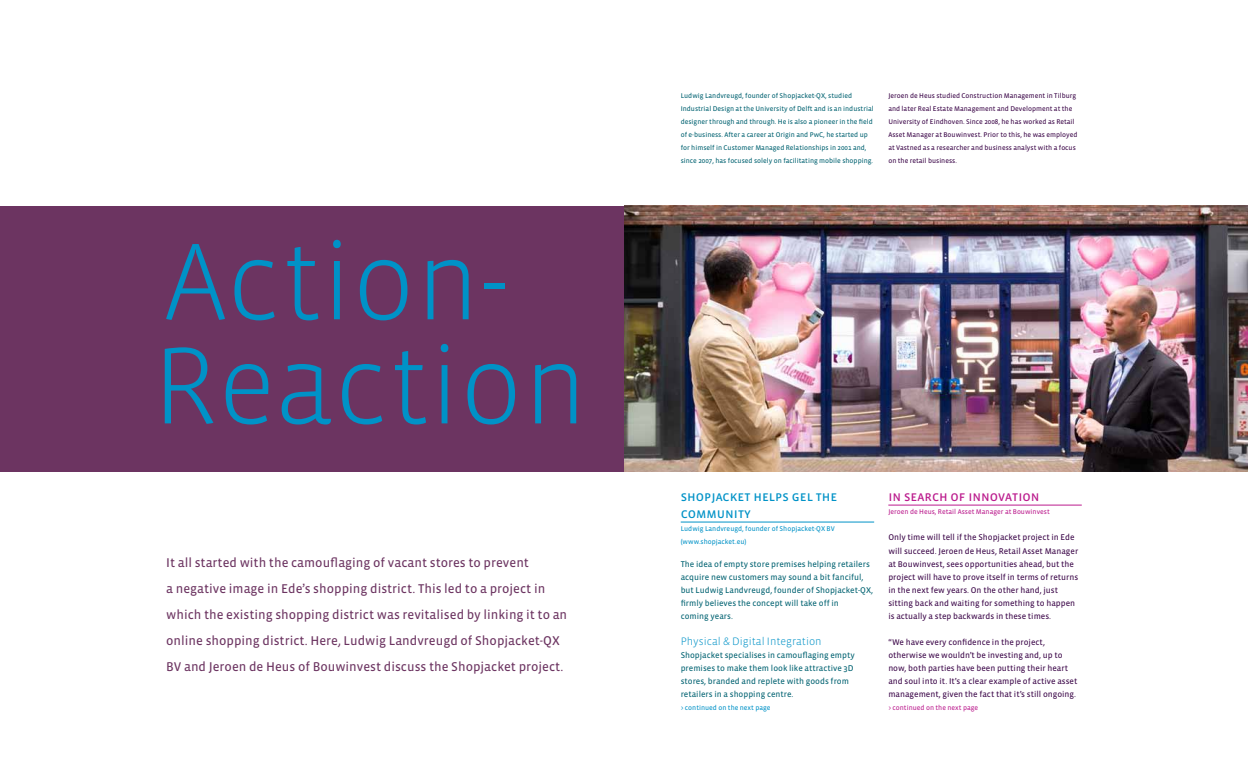
<style>
.page{position:relative;width:1248px;height:766px;background:#fff}
.page>*{position:absolute;margin:0;border:0;box-sizing:border-box;transform-origin:0 0}
.t1{font:300 111.6px "Vista Sans";color:#0092c7}
.t2{font:14px/16.8px "Vista Sans SC Reg";color:#0092c7}
.t3{font:14px "Vista Sans SC Reg";color:#bb1b8d}
.t4{font:13px/26px "Vista Sans Reg";color:#6c3461}
.t5{font:300 11px "Vista Sans";color:#0092c7}
.t6{font:8.5px/13px "Vista Sans Reg";color:#3b0648}
.t7{font:8.5px/13px "Vista Sans Reg";color:#006271}
.t8{font:7px/13px "Vista Sans Reg";color:#006271}
.t9{font:7px/13px "Vista Sans Reg";color:#3b0648}
.t10{font:7px/13px "Vista Sans Reg";color:#0092c7}
.t11{font:7px "Vista Sans Reg";color:#bb1b8d}
</style>
<div class="page">
<div style="left:0;top:206px;width:624px;height:265px;background:#6c3461"></div>
<img style="left:624px;top:206px;width:623px;height:265px">
<hr style="left:888px;top:504px;width:193px;height:1px;background:#bb1b8d">
<hr style="left:680px;top:521px;width:194px;height:1px;background:#0092c7">
<h1 class="t1" style="left:164px;top:225px;width:345px">Action-</h1>
<h1 class="t1" style="left:152px;top:329px;width:437px">Reaction</h1>
<p class="t4" style="left:166px;top:549px;width:402px">It all started with the camouflaging of vacant stores to prevent<br>a negative image in Ede’s shopping district. This led to a project in which the existing shopping district was revitalised by linking it to an online shopping district. Here, Ludwig Landvreugd of Shopjacket-QX BV and Jeroen de Heus of Bouwinvest discuss the Shopjacket project.</p>
<p class="t8" style="left:680px;top:89px;width:194px">Ludwig Landvreugd, founder of Shopjacket-QX, studied Industrial Design at the University of Delft and is an industrial designer through and through. He is also a pioneer in the field of e-business. After a career at Origin and PwC, he started up for himself in Customer Managed Relationships in 2001 and, since 2007, has focused solely on facilitating mobile shopping.</p>
<p class="t9" style="left:888px;top:89px;width:191px">Jeroen de Heus studied Construction Management in Tilburg and later Real Estate Management and Development at the University of Eindhoven. Since 2008, he has worked as Retail Asset Manager at Bouwinvest. Prior to this, he was employed at Vastned as a researcher and business analyst with a focus on the retail business.</p>
<h2 class="t2" style="left:680px;top:488px;width:158px">shopjacket helps gel the community</h2>
<p class="t10" style="left:680px;top:522px;width:155px">Ludwig Landvreugd, founder of Shopjacket-QX BV (www.shopjacket.eu)</p>
<p class="t7" style="left:680px;top:557px;width:194px">The idea of empty store premises helping retailers acquire new customers may sound a bit fanciful, but Ludwig Landvreugd, founder of Shopjacket-QX, firmly believes the concept will take off in<br>coming years.</p>
<p class="t5" style="left:680px;top:635px;width:142px">Physical &amp; Digital Integration</p>
<p class="t7" style="left:680px;top:648px;width:175px">Shopjacket specialises in camouflaging empty premises to make them look like attractive 3D stores, branded and replete with goods from retailers in a shopping centre.</p>
<p class="t10" style="left:680px;top:700px;width:91px">&gt; continued on the next page</p>
<h2 class="t3" style="left:888px;top:489px;width:153px">in search of innovation</h2>
<p class="t11" style="left:888px;top:508px;width:163px">Jeroen de Heus, Retail Asset Manager at Bouwinvest</p>
<p class="t6" style="left:888px;top:531px;width:191px">Only time will tell if the Shopjacket project in Ede will succeed. Jeroen de Heus, Retail Asset Manager at Bouwinvest, sees opportunities ahead, but the project will have to prove itself in terms of returns in the next few years. On the other hand, just sitting back and waiting for something to happen is actually a step backwards in these times.</p>
<p class="t6" style="left:888px;top:635px;width:190px">“We have every confidence in the project, otherwise we wouldn’t be investing and, up to now, both parties have been putting their heart and soul into it. It’s a clear example of active asset management, given the fact that it’s still ongoing.</p>
<p class="t11" style="left:888px;top:703px;width:91px">&gt; continued on the next page</p>
</div>
